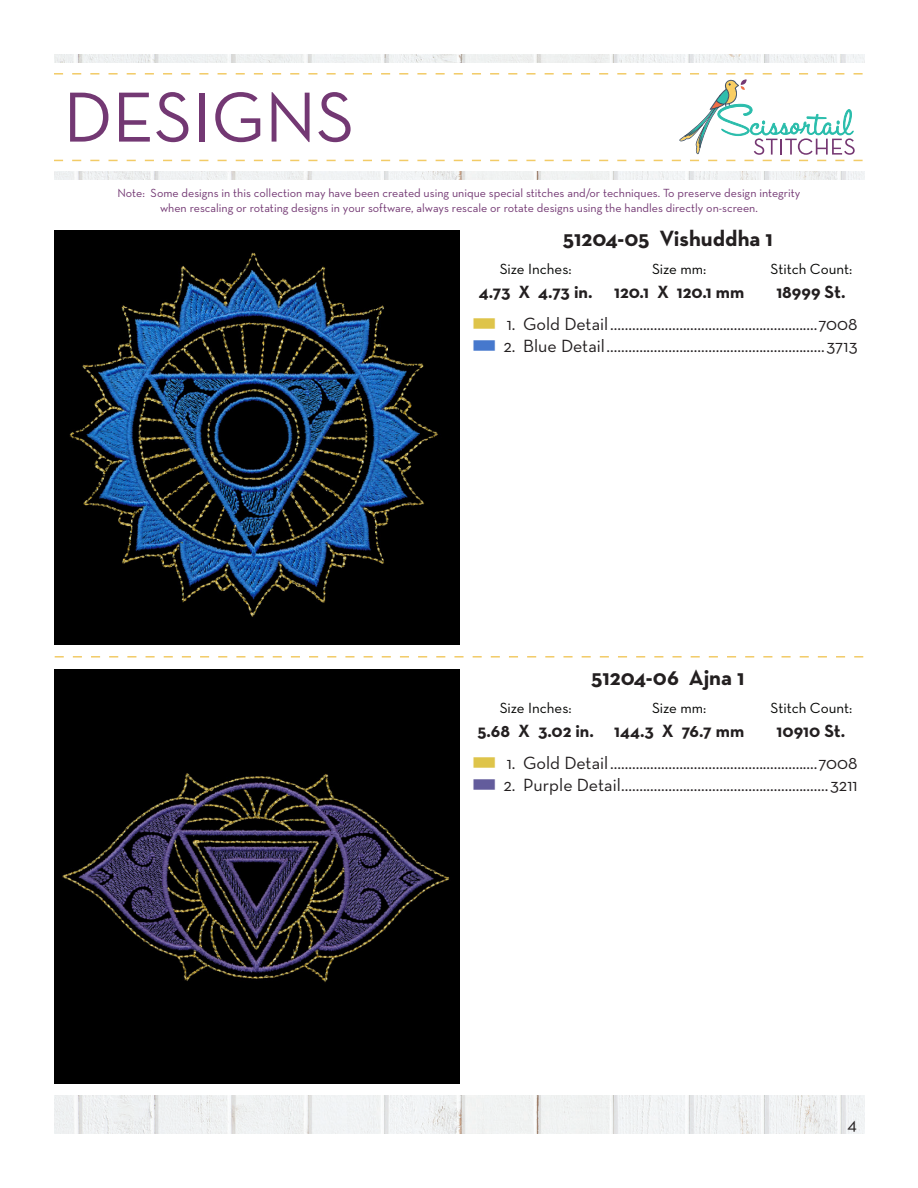
<style>
.page{position:relative;width:918px;height:1188px;background:#fff}
.page>*{position:absolute;margin:0;border:0;box-sizing:border-box;transform-origin:0 0}
.t1{font:72px "Neutra Text";color:#733873}
.t2{font:700 22.5px "Neutra Text";color:#231f20}
.t3{font:18px "Neutra Text";color:#231f20}
.t4{font:700 18px "Neutra Text";color:#231f20}
.t5{font:15px "Neutra Text";color:#040503}
.t6{font:12px/14.4px "Neutra Text";color:#733873;text-align:center}
.s1{color:#dec44a}
.s2{color:#4678cd}
.s3{color:#635c9c}
</style>
<div class="page">
<img style="left:54px;top:1096px;width:810px;height:38px">
<img style="left:54px;top:54px;width:810px;height:126px">
<div style="left:29px;top:63px;width:863px;height:108px;background:#fff"></div>
<svg style="left:54px;top:73px;width:809px;height:88px"></svg>
<svg style="left:55px;top:656px;width:808px;height:2px"></svg>
<img style="left:54px;top:230px;width:405px;height:414px">
<img style="left:54px;top:669px;width:405px;height:414px">
<h1 class="t1" style="left:63px;top:73px;width:293px">DESIGNS</h1>
<p class="t6" style="left:117px;top:186px;width:685px">Note: Some designs in this collection may have been created using unique special stitches and/or techniques. To preserve design integrity when rescaling or rotating designs in your software, always rescale or rotate designs using the handles directly on-screen.</p>
<p class="t2" style="left:563px;top:224px;width:212px">51204-05 Vishuddha 1</p>
<p class="t5" style="left:500px;top:260px;width:73px">Size Inches:</p>
<p class="t5" style="left:652px;top:260px;width:56px">Size mm:</p>
<p class="t5" style="left:770px;top:260px;width:83px">Stitch Count:</p>
<p class="t4" style="left:479px;top:280px;width:115px">4.73 X 4.73 in.</p>
<p class="t4" style="left:614px;top:280px;width:132px">120.1 X 120.1 mm</p>
<p class="t4" style="left:776px;top:280px;width:71px">18999 St.</p>
<p class="t3" style="left:472px;top:313px;width:387px"><span class="s1">■</span> 1. Gold Detail.........................................................7008</p>
<p class="t3" style="left:472px;top:335px;width:387px"><span class="s2">■</span> 2. Blue Detail............................................................3713</p>
<p class="t2" style="left:591px;top:663px;width:155px">51204-06 Ajna 1</p>
<p class="t5" style="left:500px;top:699px;width:73px">Size Inches:</p>
<p class="t5" style="left:652px;top:699px;width:56px">Size mm:</p>
<p class="t5" style="left:770px;top:699px;width:83px">Stitch Count:</p>
<p class="t4" style="left:477px;top:719px;width:118px">5.68 X 3.02 in.</p>
<p class="t4" style="left:614px;top:719px;width:132px">144.3 X 76.7 mm</p>
<p class="t4" style="left:776px;top:719px;width:70px">10910 St.</p>
<p class="t3" style="left:472px;top:752px;width:387px"><span class="s1">■</span> 1. Gold Detail.........................................................7008</p>
<p class="t3" style="left:472px;top:774px;width:387px"><span class="s3">■</span> 2. Purple Detail.........................................................3211</p>
<p class="t3" style="left:847px;top:1113px;width:11px">4</p>
</div>
